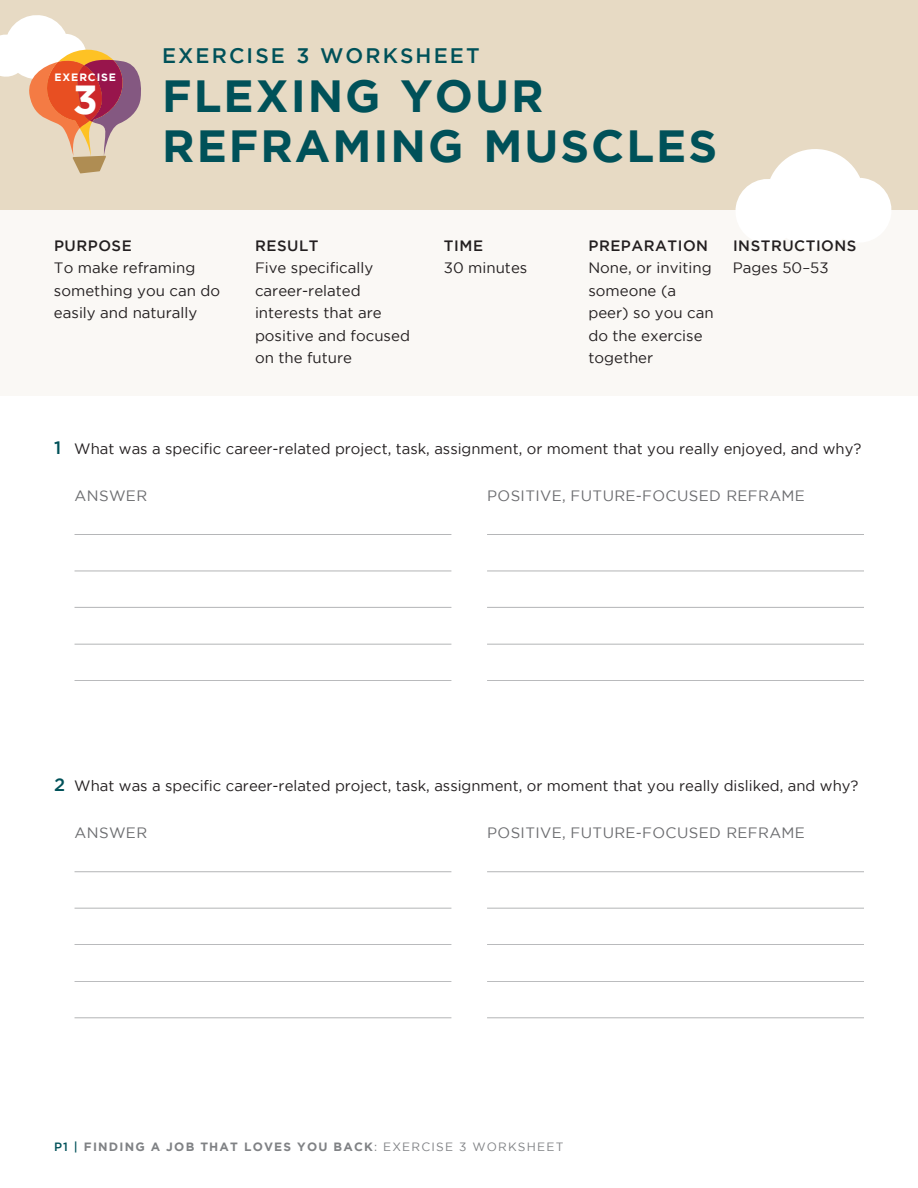
<style>
.page{position:relative;width:918px;height:1188px;background:#fff}
.page>*{position:absolute;margin:0;border:0;box-sizing:border-box;transform-origin:0 0}
.t1{font:700 45px/49.5px "Gotham";letter-spacing:.045em;color:#005159}
.t2{font:700 40.5px "Gotham";color:#fff}
.t3{font:500 21px "Gotham";letter-spacing:.1em;color:#005159}
.t4{font:15px/22.5px "Gotham";color:#231f20}
.t5{font:15px "Gotham";letter-spacing:.025em;color:#6c6d70}
.t6{font:500 15px "Gotham";letter-spacing:.035em;color:#231f20}
.t7{font:700 12px "Gotham";letter-spacing:.1em;color:#808285}
.t8{font:700 10.65px "Gotham";letter-spacing:.085em;color:#fff}
.s1{font-weight:500;font-size:18px;color:#005159}
.s2{font-weight:500;color:#005159}
.s3{font-weight:400}
</style>
<div class="page">
<div style="left:0;top:0;width:918px;height:210px;background:#e7dac4"></div>
<div style="left:0;top:210px;width:918px;height:186px;background:#faf8f5"></div>
<svg style="left:735px;top:149px;width:157px;height:61px"></svg>
<svg style="left:0;top:15px;width:141px;height:158px"></svg>
<hr style="left:75px;top:908px;width:376px;height:1px;background:#808285">
<hr style="left:75px;top:944px;width:376px;height:1px;background:#808285">
<hr style="left:75px;top:871px;width:376px;height:1px;background:#808285">
<hr style="left:75px;top:981px;width:376px;height:1px;background:#808285">
<hr style="left:75px;top:1018px;width:376px;height:1px;background:#808285">
<hr style="left:487px;top:908px;width:377px;height:1px;background:#808285">
<hr style="left:487px;top:944px;width:377px;height:1px;background:#808285">
<hr style="left:487px;top:871px;width:377px;height:1px;background:#808285">
<hr style="left:487px;top:981px;width:377px;height:1px;background:#808285">
<hr style="left:487px;top:1018px;width:377px;height:1px;background:#808285">
<hr style="left:75px;top:571px;width:376px;height:1px;background:#808285">
<hr style="left:75px;top:607px;width:376px;height:1px;background:#808285">
<hr style="left:75px;top:534px;width:376px;height:1px;background:#808285">
<hr style="left:75px;top:644px;width:376px;height:1px;background:#808285">
<hr style="left:75px;top:680px;width:376px;height:1px;background:#808285">
<hr style="left:487px;top:571px;width:377px;height:1px;background:#808285">
<hr style="left:487px;top:607px;width:377px;height:1px;background:#808285">
<hr style="left:487px;top:534px;width:377px;height:1px;background:#808285">
<hr style="left:487px;top:644px;width:377px;height:1px;background:#808285">
<hr style="left:487px;top:680px;width:377px;height:1px;background:#808285">
<p class="t8" style="left:55px;top:71px;width:63px">EXERCISE</p>
<h2 class="t2" style="left:73px;top:76px;width:27px">3</h2>
<h3 class="t3" style="left:162px;top:44px;width:319px">EXERCISE 3 WORKSHEET</h3>
<h1 class="t1" style="left:162px;top:71px;width:556px">FLEXING YOUR<br>REFRAMING MUSCLES</h1>
<p class="t6" style="left:54px;top:237px;width:79px">PURPOSE</p>
<p class="t4" style="left:54px;top:256px;width:168px">To make reframing something you can do easily and naturally</p>
<p class="t6" style="left:255px;top:237px;width:65px">RESULT</p>
<p class="t4" style="left:255px;top:256px;width:156px">Five specifically career-related interests that are positive and focused on the future</p>
<p class="t6" style="left:444px;top:237px;width:41px">TIME</p>
<p class="t4" style="left:444px;top:256px;width:85px">30 minutes</p>
<p class="t6" style="left:589px;top:237px;width:121px">PREPARATION</p>
<p class="t4" style="left:588px;top:256px;width:127px">None, or inviting someone (a peer) so you can do the exercise together</p>
<p class="t6" style="left:733px;top:237px;width:125px">INSTRUCTIONS</p>
<p class="t4" style="left:733px;top:256px;width:97px">Pages 50–53</p>
<p class="t4" style="left:54px;top:437px;width:809px"><span class="s1">1</span> What was a specific career-related project, task, assignment, or moment that you really enjoyed, and why?</p>
<p class="t5" style="left:75px;top:487px;width:74px">ANSWER</p>
<p class="t5" style="left:487px;top:487px;width:319px">POSITIVE, FUTURE-FOCUSED REFRAME</p>
<p class="t4" style="left:54px;top:774px;width:806px"><span class="s1">2</span> What was a specific career-related project, task, assignment, or moment that you really disliked, and why?</p>
<p class="t5" style="left:75px;top:825px;width:74px">ANSWER</p>
<p class="t5" style="left:487px;top:825px;width:319px">POSITIVE, FUTURE-FOCUSED REFRAME</p>
<p class="t7" style="left:54px;top:1140px;width:511px"><span class="s2">P1 |</span> FINDING A JOB THAT LOVES YOU BACK<span class="s3">: EXERCISE 3 WORKSHEET</span></p>
</div>
